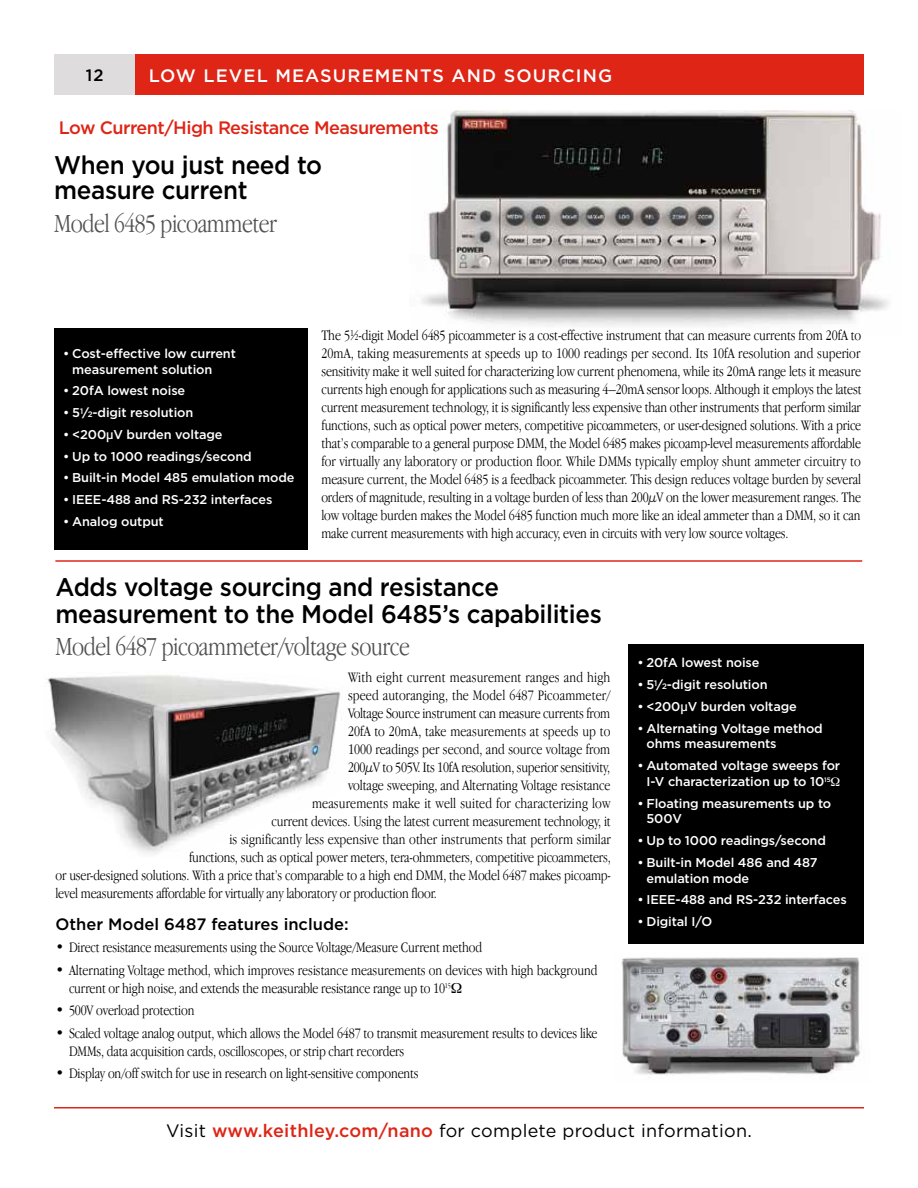
<style>
.page{position:relative;width:918px;height:1188px;background:#fff}
.page>*{position:absolute;margin:0;border:0;box-sizing:border-box;transform-origin:0 0}
.t1{font:300 condensed 27px "Garamond IT Cby BT";letter-spacing:-.02em;color:#505151}
.t2{font:500 25.5px/25.5px "Gotham";letter-spacing:-.015em;color:#000;scale:.95 1}
.t3{font:18px "Gotham";letter-spacing:.015em;color:#000}
.t4{font:500 18px "Gotham";letter-spacing:-.03em;color:#de2516}
.t5{font:500 18px "Gotham";letter-spacing:.06em;color:#fff}
.t6{font:500 16.5px "Gotham";color:#000}
.t7{font:300 condensed 15px/18px "Garamond IT Cby BT";letter-spacing:-.01em;color:#000}
.t8{font:300 condensed 15px "Garamond IT Cby BT";letter-spacing:.01em;color:#000}
.t9{font:500 12.75px/15.8px "Gotham";letter-spacing:-.01em;color:#fff}
.s1{font-size:7.95px}
.s2{font-family:"Formata";font-weight:400}
.s3{font-size:9.3px}
.s4{font-weight:500;color:#de2516}
</style>
<div class="page">
<img style="left:46px;top:675px;width:295px;height:179px">
<div style="left:135px;top:54px;width:729px;height:41px;background:#de2516"></div>
<div style="left:54px;top:54px;width:81px;height:41px;background:#dedcdc"></div>
<img style="left:421px;top:110px;width:468px;height:216px">
<div style="left:54px;top:328px;width:254px;height:222px;background:#000"></div>
<img style="left:621px;top:957px;width:241px;height:118px">
<div style="left:628px;top:644px;width:236px;height:300px;background:#000"></div>
<hr style="left:55px;top:560px;width:807px;height:2px;background:#de2516">
<hr style="left:54px;top:1107px;width:810px;height:1px;background:#de2516">
<p class="t6" style="left:86px;top:66px;width:19px">12</p>
<p class="t5" style="left:149px;top:65px;width:81px">Low Level</p>
<p class="t5" style="left:275px;top:65px;width:32px">Measureme</p>
<p class="t5" style="left:405px;top:65px;width:141px">nts and Sourci</p>
<p class="t5" style="left:583px;top:65px;width:31px">ng</p>
<p class="t4" style="left:59px;top:117px;width:382px">Low Current/H igh Resistance Measurements</p>
<h2 class="t2" style="left:54px;top:151px;width:284px">When you just need to measure current</h2>
<h1 class="t1" style="left:54px;top:208px;width:224px">Model 6485 picoammeter</h1>
<p class="t9" style="left:72px;top:345px;width:165px;text-indent:-9px">• Cost-effective low current measurement solution</p>
<p class="t9" style="left:63px;top:383px;width:124px">• 20fA lowest noise</p>
<p class="t9" style="left:63px;top:404px;width:132px">• 5<sup>1</sup>⁄<span class="s1">2</span>-digit resolution</p>
<p class="t9" style="left:63px;top:426px;width:161px">• &lt;200<span class="s2">µ</span>V burden voltage</p>
<p class="t9" style="left:63px;top:448px;width:190px">• Up to 1000 readings/second</p>
<p class="t9" style="left:63px;top:470px;width:233px">• Built-in Model 485 emulation mode</p>
<p class="t9" style="left:63px;top:491px;width:211px">• IEEE-488 and RS-232 interfaces</p>
<p class="t9" style="left:63px;top:513px;width:102px">• Analog output</p>
<p class="t7" style="left:321px;top:326px;width:542px;text-align:justify">The 5<sup>1</sup>⁄<span class="s3">2</span>-digit Model 6485 picoammeter is a cost-effective instrument that can measure currents from 20fA to 20mA, taking measurements at speeds up to 1000 readings per second. Its 10fA resolution and superior sensitivity make it well suited for characterizing low current phenomena, while its 20mA range lets it measure currents high enough for applications such as measuring 4–20mA sensor loops. Although it employs the latest current measurement technology, it is significantly less expensive than other instruments that perform similar functions, such as optical power meters, competitive picoammeters, or user-designed solutions. With a price that’s comparable to a general purpose DMM, the Model 6485 makes picoamp-level measurements affordable for virtually any laboratory or production floor. While DMMs typically employ shunt ammeter circuitry to measure current, the Model 6485 is a feedback picoammeter. This design reduces voltage burden by several orders of magnitude, resulting in a voltage burden of less than 200µV on the lower measurement ranges. The low voltage burden makes the Model 6485 function much more like an ideal ammeter than a DMM, so it can make current measurements with high accuracy, even in circuits with very low source voltages.</p>
<h2 class="t2" style="left:56px;top:572px;width:577px;line-height:27px">Adds voltage sourcing and resistance measurement to the Model 6485’s capabilities</h2>
<h1 class="t1" style="left:56px;top:631px;width:356px">Model 6487 picoammeter/voltage source</h1>
<p class="t8" style="left:348px;top:669px;width:264px">With eight current measurement ranges and high</p>
<p class="t7" style="left:348px;top:687px;width:264px">speed autoranging, the Model 6487 Picoammeter/</p>
<p class="t7" style="left:348px;top:705px;width:264px">Voltage Source instrument can measure currents from</p>
<p class="t7" style="left:348px;top:723px;width:264px">20fA to 20mA, take measurements at speeds up to</p>
<p class="t7" style="left:348px;top:741px;width:264px">1000 readings per second, and source voltage from</p>
<p class="t7" style="left:348px;top:759px;width:264px">200µV to 505V. Its 10fA resolution, superior sensitivity,</p>
<p class="t7" style="left:348px;top:777px;width:264px">voltage sweeping, and Alternating Voltage resistance</p>
<p class="t8" style="left:312px;top:795px;width:300px">measurements make it well suited for characterizing low</p>
<p class="t7" style="left:272px;top:813px;width:341px">current devices. Using the latest current measurement technology, it</p>
<p class="t7" style="left:230px;top:831px;width:383px">is significantly less expensive than other instruments that perform similar</p>
<p class="t7" style="left:189px;top:849px;width:423px">functions, such as optical power meters, tera-ohmmeters, competitive picoammeters,</p>
<p class="t7" style="left:56px;top:867px;width:557px">or user-designed solutions. With a price that’s comparable to a high end DMM, the Model 6487 makes picoamp-</p>
<p class="t7" style="left:56px;top:885px;width:383px">level measurements affordable for virtually any laboratory or production floor.</p>
<p class="t6" style="left:56px;top:915px;width:295px">Other Model 6487 features include:</p>
<p class="t7" style="left:56px;top:939px;width:428px">• Direct resistance measurements using the Source Voltage/Measure Current method</p>
<p class="t7" style="left:69px;top:961px;width:530px;text-indent:-14px">• Alternating Voltage method, which improves resistance measurements on devices with high background current or high noise, and extends the measurable resistance range up to 10<sup>15</sup></p>
<p class="t7" style="left:56px;top:1002px;width:140px">• 500V overload protection</p>
<p class="t7" style="left:69px;top:1024px;width:530px;text-indent:-14px">• Scaled voltage analog output, which allows the Model 6487 to transmit measurement results to devices like<br>DMMs, data acquisition cards, oscilloscopes, or strip chart recorders</p>
<p class="t7" style="left:56px;top:1065px;width:365px">• Display on/off switch for use in research on light-sensitive components</p>
<p class="t9" style="left:638px;top:655px;width:124px">• 20fA lowest noise</p>
<p class="t9" style="left:638px;top:677px;width:132px">• 5<sup>1</sup>⁄<span class="s1">2</span>-digit resolution</p>
<p class="t9" style="left:638px;top:698px;width:161px">• &lt;200<span class="s2">µ</span>V burden voltage</p>
<p class="t9" style="left:647px;top:720px;width:178px;text-indent:-9px">• Alternating Voltage method ohms measurements</p>
<p class="t9" style="left:638px;top:758px;width:204px;text-align:center">• Automated voltage sweeps for<br>I-V characterization up to 10<sup>15</sup></p>
<p class="t9" style="left:647px;top:795px;width:186px;text-indent:-9px">• Floating measurements up to<br>500V</p>
<p class="t9" style="left:638px;top:833px;width:190px">• Up to 1000 readings/second</p>
<p class="t9" style="left:647px;top:854px;width:173px;text-indent:-9px">• Built-in Model 486 and 487 emulation mode</p>
<p class="t9" style="left:638px;top:892px;width:211px">• IEEE-488 and RS-232 interfaces</p>
<p class="t9" style="left:638px;top:914px;width:75px">• Digital I/O</p>
<p class="t3" style="left:166px;top:1121px;width:587px">Visit <span class="s4">www.keithley.com/nano</span> for complete product information.</p>
</div>
